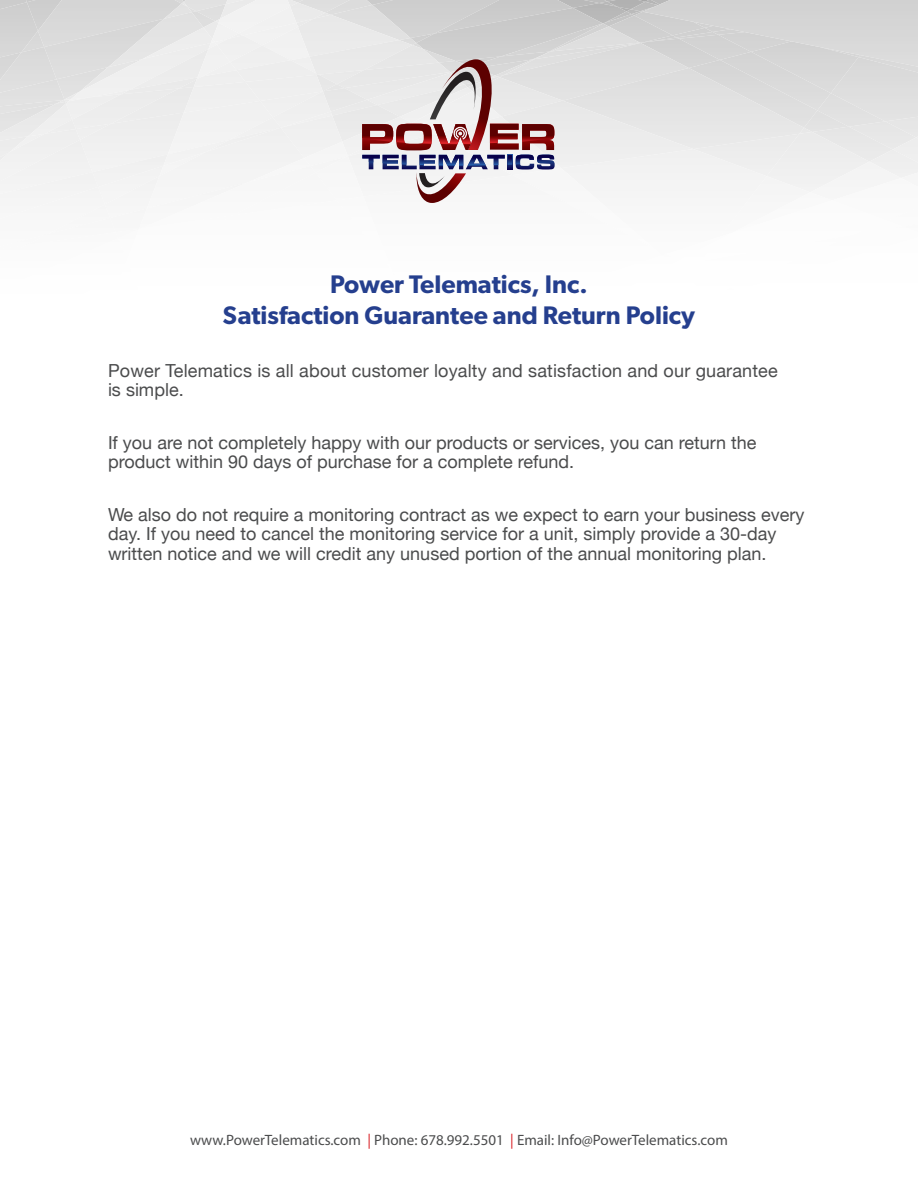
<style>
.page{position:relative;width:918px;height:1188px;background:#fff}
.page>*{position:absolute;margin:0;border:0;box-sizing:border-box;transform-origin:0 0}
.Paragraph_Style_1{font:600 25.5px "Gibson";color:#253f8e}
.Paragraph_Style_1-2{font:18px/19.5px "Helvetica Neue";color:#4b4c4d}
.t1{font:15px "Myriad Pro";color:#4b4c4d}
.s1{color:#da2328}
</style>
<div class="page">
<svg style="left:0;top:0;width:918px;height:203px"></svg>
<p class="Paragraph_Style_1" style="left:330px;top:269px;width:259px">Power Telematics, Inc.</p>
<p class="Paragraph_Style_1" style="left:223px;top:300px;width:474px">Satisfaction Guarantee and Return Policy</p>
<p class="Paragraph_Style_1-2" style="left:108px;top:362px;width:671px">Power Telematics is all about customer loyalty and satisfaction and our guarantee is simple.</p>
<p class="Paragraph_Style_1-2" style="left:108px;top:434px;width:650px">If you are not completely happy with our products or services, you can return the product within 90 days of purchase for a complete refund.</p>
<p class="Paragraph_Style_1-2" style="left:108px;top:506px;width:698px">We also do not require a monitoring contract as we expect to earn your business every day. If you need to cancel the monitoring service for a unit, simply provide a 30-day written notice and we will credit any unused portion of the annual monitoring plan.</p>
<p class="t1" style="left:190px;top:1130px;width:539px">www.PowerTelematics.com <span class="s1">|</span> Phone: 678.992.5501 <span class="s1">|</span> Email: Info@PowerTelematics.com</p>
</div>
